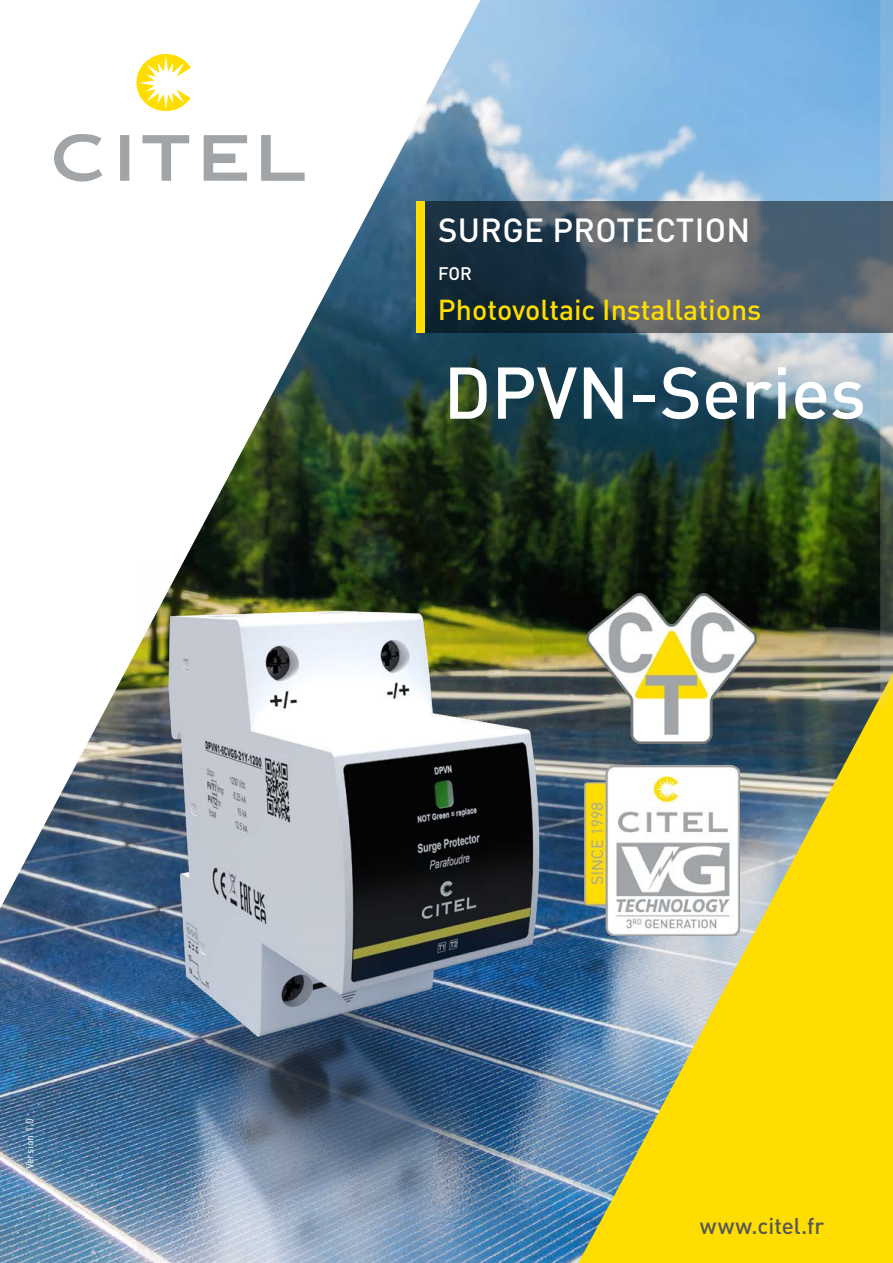
<style>
.page{position:relative;width:893px;height:1263px;background:#fff}
.page>*{position:absolute;margin:0;border:0;box-sizing:border-box;transform-origin:0 0}
.t1{font:500 72px "DIN Pro";color:#fff}
.t2{font:500 33px "DIN Pro";letter-spacing:.01em;color:#fff}
.t3{font:500 28.5px "DIN Pro";color:#fd0}
.t4{font:500 22.5px "DIN Pro";letter-spacing:-.005em;color:#575756}
.t5{font:500 18px "DIN Pro";color:#fff}
.t6{font:10.5px "DIN Pro";color:#fff}
</style>
<div class="page">
<img style="left:0;top:0;width:880px;height:1263px">
<svg style="left:0;top:0;width:480px;height:909px"></svg>
<img style="left:137px;top:563px;width:518px;height:700px">
<img style="left:586px;top:593px;width:170px;height:80px">
<svg style="left:136px;top:54px;width:56px;height:75px"></svg>
<svg style="left:261px;top:135px;width:45px;height:64px"></svg>
<svg style="left:204px;top:135px;width:44px;height:64px"></svg>
<svg style="left:142px;top:135px;width:48px;height:64px"></svg>
<div style="left:120px;top:135px;width:9px;height:46px;background:#a1a5a7"></div>
<svg style="left:54px;top:134px;width:50px;height:66px"></svg>
<img style="left:578px;top:673px;width:315px;height:590px">
<svg style="left:880px;top:0;width:13px;height:710px;background:#7e9698"></svg>
<svg style="left:425px;top:202px;width:468px;height:131px;background:#45535e"></svg>
<div style="left:417px;top:202px;width:8px;height:131px;background:#fd0"></div>
<p class="t6" style="left:23px;top:1169px;width:52px;rotate:-90deg">Version 1.0</p>
<p class="t2" style="left:438px;top:208px;width:314px">SURGE PROTECTION</p>
<p class="t5" style="left:438px;top:261px;width:35px">FOR</p>
<p class="t3" style="left:438px;top:290px;width:325px">Photovoltaic Installations</p>
<h1 class="t1" style="left:443px;top:344px;width:424px">DPVN-Series</h1>
<p class="t4" style="left:700px;top:1211px;width:126px">www.citel.fr</p>
</div>
